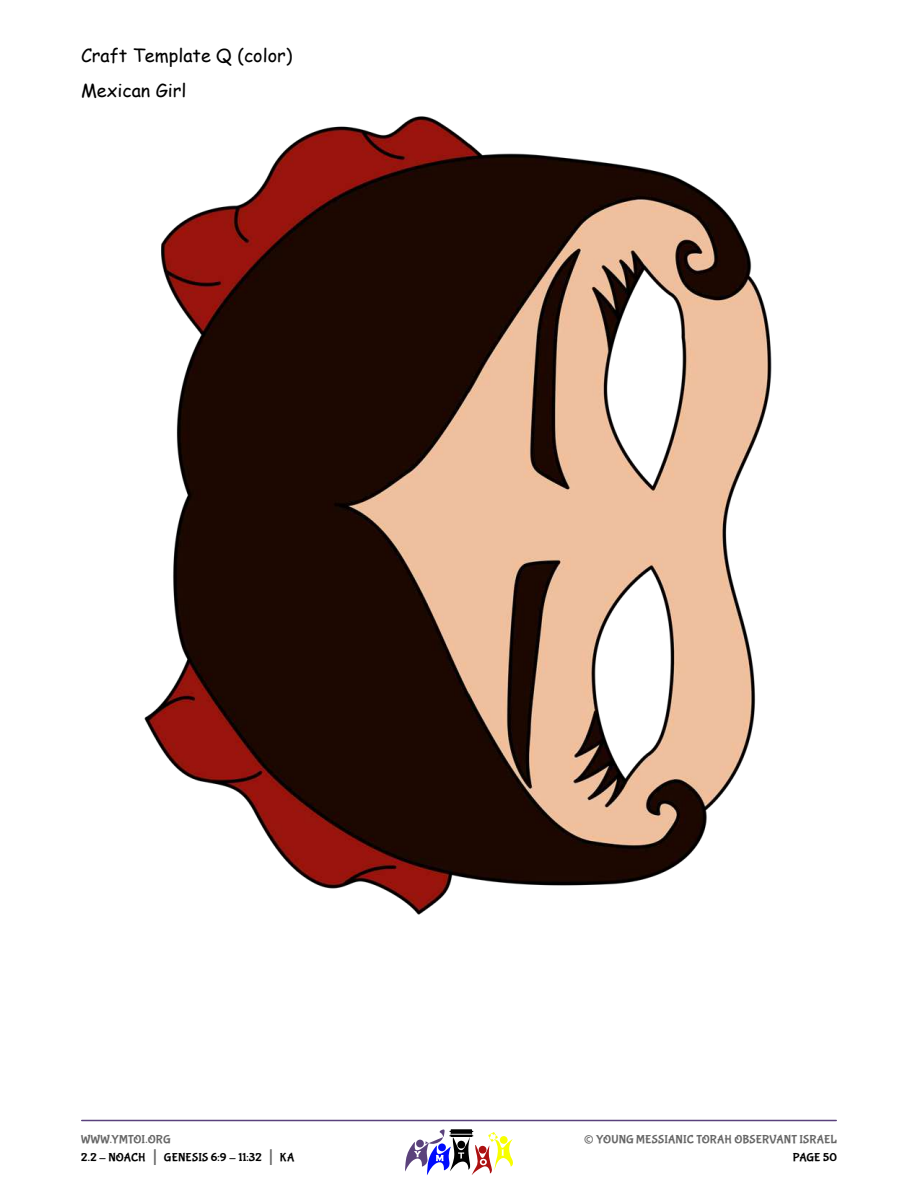
<style>
.page{position:relative;width:918px;height:1188px;background:#fff}
.page>*{position:absolute;margin:0;border:0;box-sizing:border-box;transform-origin:0 0}
.t1{font:27px "Bubblegum Sans";color:#666}
.t2{font:18px/35.1px "Comic Sans MS";color:#000}
.t3{font:12px/18px "Bubblegum Sans";letter-spacing:.01em;color:#000}
.t4{font:12px "Bubblegum Sans";letter-spacing:.01em;color:#666}
.s1{color:#666}
.s2{font-size:21px;color:#666}
</style>
<div class="page">
<hr style="left:82px;top:1120px;width:754px;height:1px;background:#59417c">
<svg style="left:405px;top:1129px;width:108px;height:46px"></svg>
<img style="left:144px;top:116px;width:628px;height:799px">
<h2 class="t2" style="left:81px;top:39px;width:213px">Craft Template Q (color)<br>Mexican Girl</h2>
<p class="t3" style="left:81px;top:1130px;width:215px"><span class="s1">WWW.YMTOI.ORG<br></span>2.2 - NOACH <span class="s2">|</span> GENESIS 6:9 - 11:32 <span class="s2">|</span> KA</p>
<h1 class="t1" style="left:584px;top:1122px;width:12px">©</h1>
<p class="t4" style="left:596px;top:1132px;width:242px">YOUNG MESSIANIC TORAH OBSERVANT ISRAEL</p>
<p class="t3" style="left:793px;top:1148px;width:46px">PAGE 50</p>
</div>
